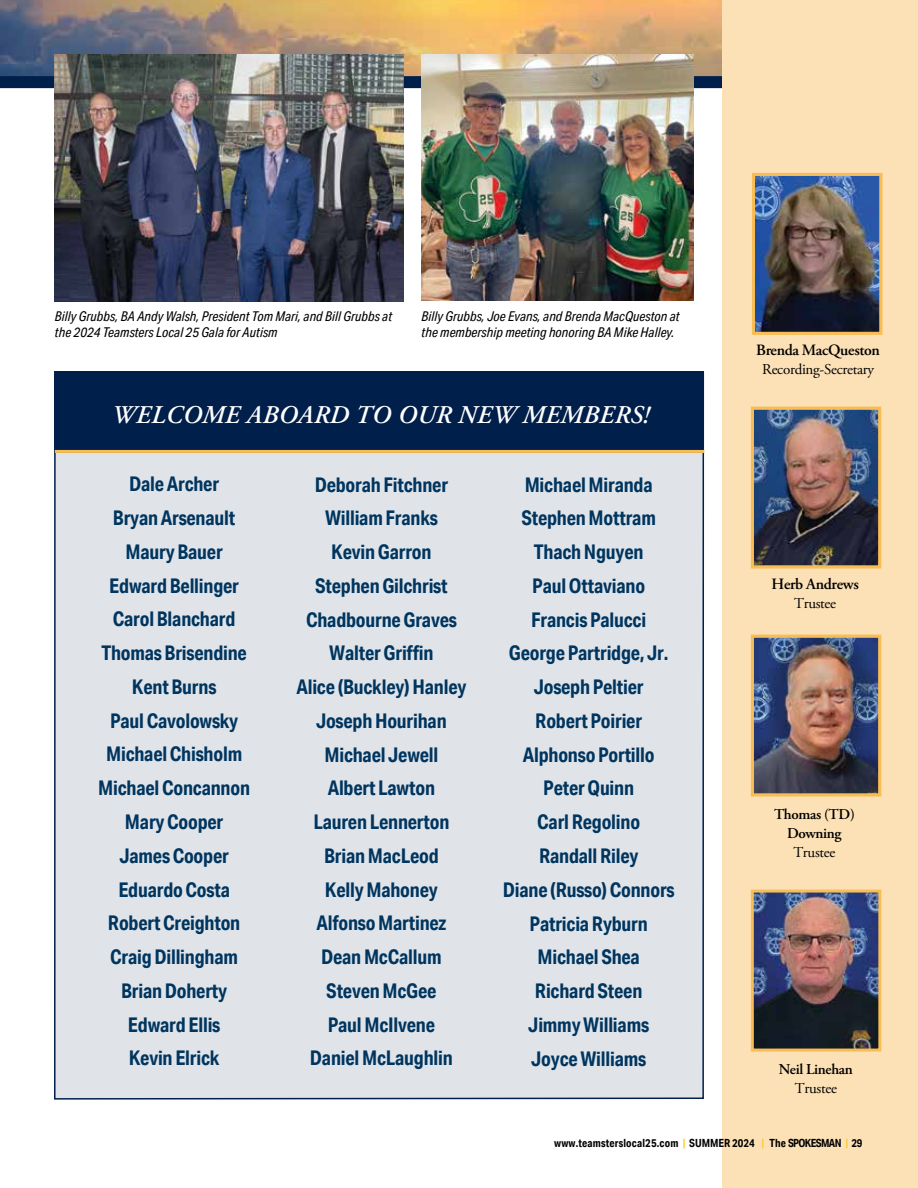
<style>
.page{position:relative;width:918px;height:1188px;background:#fff}
.page>*{position:absolute;margin:0;border:0;box-sizing:border-box;transform-origin:0 0}
.t1{font:italic 600 25.5px "Adobe Garamond Pro";letter-spacing:.015em;color:#fff}
.t2{font:700 20.25px/33.8px "Aktiv Grotesk Cd";letter-spacing:-.01em;color:#00355f;text-align:center}
.t3{font:600 15.75px "Adobe Garamond Pro";letter-spacing:-.02em;color:#000}
.t4{font:15px "Adobe Garamond Pro";letter-spacing:-.02em;color:#000}
.t5{font:600 15px/18.8px "Adobe Garamond Pro";letter-spacing:-.02em;color:#000;text-align:center}
.t6{font:italic 13.5px/16.2px "Aktiv Grotesk Cd";color:#000}
.t7{font:700 11.25px "Aktiv Grotesk Cd";letter-spacing:.015em;color:#000}
.s1{color:#ffca38}
</style>
<div class="page">
<img style="left:0;top:0;width:722px;height:76px">
<div style="left:0;top:76px;width:918px;height:12px;background:#001f4a"></div>
<div style="left:722px;top:0;width:196px;height:1188px;background:#fde1b6"></div>
<img style="left:756px;top:177px;width:123px;height:154px">
<div style="left:752px;top:173px;width:131px;height:162px;border:3px solid #f9bd56"></div>
<img style="left:755px;top:411px;width:122px;height:154px">
<div style="left:751px;top:407px;width:130px;height:162px;border:3px solid #f9bd56"></div>
<img style="left:755px;top:639px;width:122px;height:154px">
<div style="left:751px;top:635px;width:130px;height:162px;border:3px solid #f9bd56"></div>
<div style="left:54px;top:372px;width:651px;height:728px;background:#e0e4e9"></div>
<div style="left:54px;top:371px;width:650px;height:82px;background:#001f4a"></div>
<hr style="left:55px;top:450px;width:649px;height:3px;background:#f9bd56">
<img style="left:755px;top:894px;width:122px;height:154px">
<div style="left:751px;top:890px;width:130px;height:162px;border:3px solid #f9bd56"></div>
<img style="left:54px;top:54px;width:350px;height:247px">
<img style="left:421px;top:54px;width:273px;height:246px">
<p class="t6" style="left:55px;top:308px;width:339px">Billy Grubbs, BA Andy Walsh, President Tom Mari, and Bill Grubbs at the 2024 Teamsters Local 25 Gala for Autism</p>
<p class="t6" style="left:421px;top:308px;width:260px">Billy Grubbs, Joe Evans, and Brenda MacQueston at the membership meeting honoring BA Mike Halley.</p>
<p class="t1" style="left:112px;top:400px;width:539px">WELCOME ABOARD TO OUR NEW MEMBERS!</p>
<p class="t2" style="left:98px;top:467px;width:153px">Dale Archer<br>Bryan Arsenault<br>Maury Bauer<br>Edward Bellinger<br>Carol Blanchard<br>Thomas Brisendine<br>Kent Burns<br>Paul Cavolowsky<br>Michael Chisholm<br>Michael Concannon<br>Mary Cooper<br>James Cooper<br>Eduardo Costa<br>Robert Creighton<br>Craig Dillingham<br>Brian Doherty<br>Edward Ellis<br>Kevin Elrick</p>
<p class="t2" style="left:296px;top:467px;width:171px">Deborah Fitchner<br>William Franks<br>Kevin Garron<br>Stephen Gilchrist<br>Chadbourne Graves<br>Walter Griffin<br>Alice (Buckley) Hanley<br>Joseph Hourihan<br>Michael Jewell<br>Albert Lawton<br>Lauren Lennerton<br>Brian MacLeod<br>Kelly Mahoney<br>Alfonso Martinez<br>Dean McCallum<br>Steven McGee<br>Paul McIlvene<br>Daniel McLaughlin</p>
<p class="t2" style="left:503px;top:467px;width:173px">Michael Miranda<br>Stephen Mottram<br>Thach Nguyen<br>Paul Ottaviano<br>Francis Palucci<br>George Partridge, Jr.<br>Joseph Peltier<br>Robert Poirier<br>Alphonso Portillo<br>Peter Quinn<br>Carl Regolino<br>Randall Riley<br>Diane (Russo) Connors<br>Patricia Ryburn<br>Michael Shea<br>Richard Steen<br>Jimmy Williams<br>Joyce Williams</p>
<p class="t3" style="left:756px;top:341px;width:125px">Brenda MacQueston</p>
<p class="t4" style="left:762px;top:360px;width:113px">Recording-Secretary</p>
<p class="t3" style="left:772px;top:575px;width:89px">Herb Andrews</p>
<p class="t4" style="left:794px;top:594px;width:44px">Trustee</p>
<p class="t5" style="left:774px;top:805px;width:82px">Thomas (TD)<br>Downing</p>
<p class="t4" style="left:793px;top:843px;width:44px">Trustee</p>
<p class="t5" style="left:779px;top:1060px;width:75px">Neil Linehan</p>
<p class="t4" style="left:795px;top:1079px;width:44px">Trustee</p>
<p class="t7" style="left:554px;top:1136px;width:310px">www.teamsterslocal25.com <span class="s1">|</span> SUMMER 2024 <span class="s1">|</span> The SPOKESMAN <span class="s1">|</span> 29</p>
</div>
